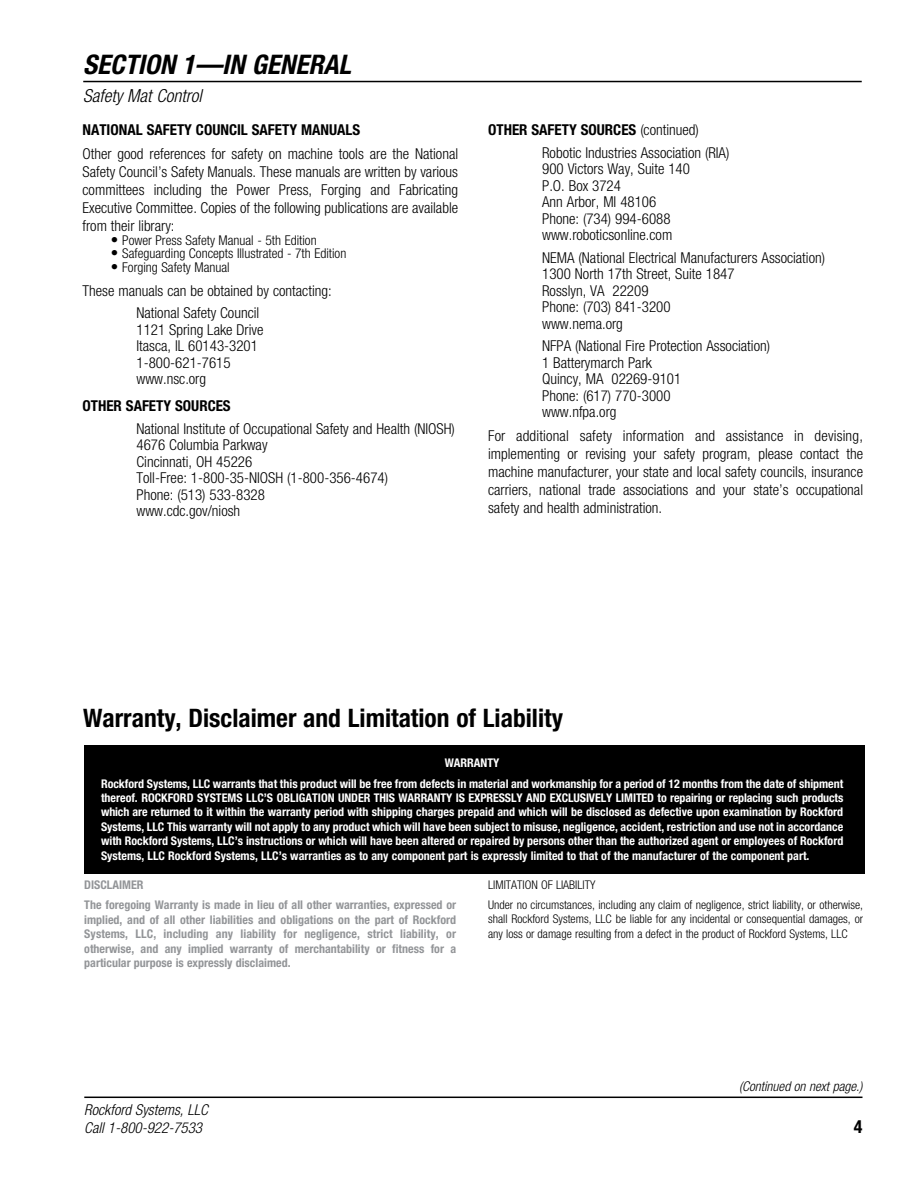
<style>
.page{position:relative;width:918px;height:1188px;background:#fff}
.page>*{position:absolute;margin:0;border:0;box-sizing:border-box;transform-origin:0 0}
.t1{font:italic 700 condensed 27px "Helvetica Neue LT Std";color:#000}
.t2{font:700 condensed 25.5px "Helvetica Neue LT Std";color:#000}
.t3{font:italic 300 condensed 18px "Helvetica Neue LT Std";color:#000}
.t4{font:700 condensed 18px "Helvetica Neue LT Std";color:#000}
.t5{font:300 condensed 15px/16.5px "Helvetica Neue LT Std";color:#000}
.t6{font:700 condensed 15px "Helvetica Neue LT Std";color:#000}
.t7{font:italic 300 condensed 15px/18px "Helvetica Neue LT Std";color:#000}
.t8{font:300 condensed 13.5px "Helvetica Neue LT Std";color:#000}
.t9{font:italic 300 condensed 13.5px "Helvetica Neue LT Std";color:#000}
.t10{font:700 condensed 12px/14.4px "Helvetica Neue LT Std";color:#fff;text-align:center}
.t11{font:700 condensed 12px/14.4px "Helvetica Neue LT Std";color:#939598}
.t12{font:300 condensed 12px/20.4px "Helvetica Neue LT Std";color:#000}
.s1{font-size:15px}
.s2{font-weight:700}
</style>
<div class="page">
<hr style="left:83px;top:81px;width:779px;height:1px;background:#000">
<hr style="left:84px;top:1097px;width:778px;height:1px;background:#000">
<div style="left:84px;top:745px;width:781px;height:128px;background:#000"></div>
<h1 class="t1" style="left:83px;top:48px;width:269px">SECTION 1—IN GENERAL</h1>
<p class="t3" style="left:83px;top:86px;width:120px">Safety Mat Control</p>
<p class="t6" style="left:82px;top:121px;width:279px">NATIONAL SAFETY COUNCIL SAFETY MANUALS</p>
<p class="t5" style="left:82px;top:145px;width:377px;line-height:18px;text-align:justify">Other good references for safety on machine tools are the National Safety Council’s Safety Manuals. These manuals are written by various committees including the Power Press, Forging and Fabricating Executive Committee. Copies of the following publications are available from their library:</p>
<p class="t8" style="left:111px;top:232px;width:207px"><span class="s1">•</span> Power Press Safety Manual - 5th Edition</p>
<p class="t8" style="left:111px;top:246px;width:237px"><span class="s1">•</span> Safeguarding Concepts Illustrated - 7th Edition</p>
<p class="t8" style="left:111px;top:259px;width:121px"><span class="s1">•</span> Forging Safety Manual</p>
<p class="t5" style="left:136px;top:279px;width:197px;line-height:22.5px;text-indent:-54px">These manuals can be obtained by contacting:<br>National Safety Council</p>
<p class="t5" style="left:136px;top:321px;width:128px">1121 Spring Lake Drive<br>Itasca, IL 60143-3201<br>1-800-621-7615 www.nsc.org</p>
<p class="t6" style="left:82px;top:397px;width:150px">OTHER SAFETY SOURCES</p>
<p class="t5" style="left:136px;top:420px;width:320px">National Institute of Occupational Safety and Health (NIOSH)<br>4676 Columbia Parkway<br>Cincinnati, OH 45226<br>Toll-Free: 1-800-35-NIOSH (1-800-356-4674)<br>Phone: (513) 533-8328<br>www.cdc.gov/niosh</p>
<p class="t5" style="left:542px;top:119px;width:189px;line-height:22.5px;text-indent:-54px"><span class="s2">OTHER SAFETY SOURCES</span> (continued)<br>Robotic Industries Association (RIA)</p>
<p class="t5" style="left:542px;top:161px;width:149px">900 Victors Way, Suite 140<br>P.O. Box 3724<br>Ann Arbor, MI 48106<br>Phone: (734) 994-6088 www.roboticsonline.com</p>
<p class="t5" style="left:542px;top:249px;width:284px">NEMA (National Electrical Manufacturers Association)<br>1300 North 17th Street, Suite 1847<br>Rosslyn, VA 22209<br>Phone: (703) 841-3200<br>www.nema.org</p>
<p class="t5" style="left:542px;top:338px;width:229px">NFPA (National Fire Protection Association)<br>1 Batterymarch Park<br>Quincy, MA 02269-9101<br>Phone: (617) 770-3000<br>www.nfpa.org</p>
<p class="t5" style="left:488px;top:427px;width:377px;line-height:18px;text-align:justify">For additional safety information and assistance in devising, implementing or revising your safety program, please contact the machine manufacturer, your state and local safety councils, insurance carriers, national trade associations and your state’s occupational safety and health administration.</p>
<h2 class="t2" style="left:83px;top:702px;width:481px">Warranty, Disclaimer and Limitation of Liability</h2>
<p class="t10" style="left:101px;top:753px;width:744px;line-height:20.4px">WARRANTY<br>Rockford Systems, LLC warrants that this product will be free from defects in material and workmanship for a period of 12 months from the date of shipment</p>
<p class="t10" style="left:101px;top:790px;width:744px;text-align:justify">thereof. ROCKFORD SYSTEMS LLC’S OBLIGATION UNDER THIS WARRANTY IS EXPRESSLY AND EXCLUSIVELY LIMITED to repairing or replacing such products which are returned to it within the warranty period with shipping charges prepaid and which will be disclosed as defective upon examination by Rockford Systems, LLC This warranty will not apply to any product which will have been subject to misuse, negligence, accident, restriction and use not in accordance with Rockford Systems, LLC’s instructions or which will have been altered or repaired by persons other than the authorized agent or employees of Rockford Systems, LLC Rockford Systems, LLC’s warranties as to any component part is expressly limited to that of the manufacturer of the component part.</p>
<p class="t12" style="left:488px;top:874px;width:376px">LIMITATION OF LIABILITY<br>Under no circumstances, including any claim of negligence, strict liability, or otherwise,</p>
<p class="t12" style="left:488px;top:912px;width:376px;line-height:14.4px">shall Rockford Systems, LLC be liable for any incidental or consequential damages, or any loss or damage resulting from a defect in the product of Rockford Systems, LLC</p>
<p class="t11" style="left:84px;top:874px;width:373px;line-height:20.4px">DISCLAIMER<br>The foregoing Warranty is made in lieu of all other warranties, expressed or</p>
<p class="t11" style="left:84px;top:912px;width:373px;text-align:justify">implied, and of all other liabilities and obligations on the part of Rockford Systems, LLC, including any liability for negligence, strict liability, or otherwise, and any implied warranty of merchantability or fitness for a particular purpose is expressly disclaimed.</p>
<p class="t7" style="left:84px;top:1101px;width:125px">Rockford Systems, LLC<br>Call 1-800-922-7533</p>
<p class="t9" style="left:739px;top:1079px;width:125px">(Continued on next page.)</p>
<p class="t4" style="left:854px;top:1116px;width:10px">4</p>
</div>
